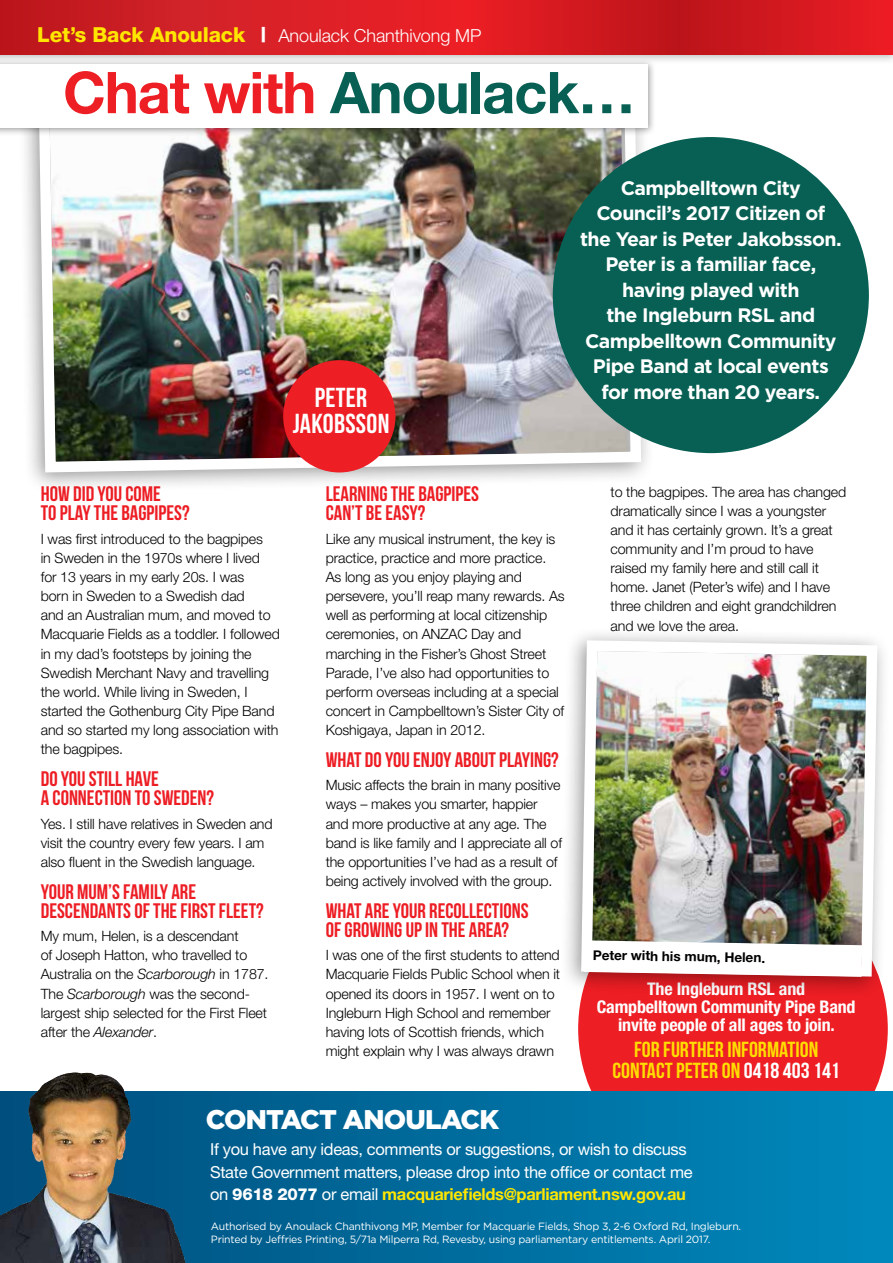
<style>
.page{position:relative;width:893px;height:1263px;background:#fff}
.page>*{position:absolute;margin:0;border:0;box-sizing:border-box;transform-origin:0 0}
.t1{font:700 57.6px "Helvetica Neue";letter-spacing:-.02em;color:#076053}
.t2{font:27.45px/25.7px "Bebas Neue";letter-spacing:.01em;color:#fff;text-align:center}
.t3{font:900 27px "Gotham";letter-spacing:-.03em;color:#fff}
.t4{font:21.9px/21px "Bebas Neue";color:#fd0;text-align:center}
.t5{font:21px/19.2px "Bebas Neue";color:#ed1d24}
.t6{font:700 19.5px/25.5px "Gotham";letter-spacing:-.03em;color:#fff;text-align:center}
.t7{font:300 18px "Helvetica Neue";letter-spacing:-.005em;color:#fff}
.t8{font:700 condensed 17.4px/18px "Helvetica Neue";letter-spacing:-.01em;color:#fff;text-align:center}
.t9{font:16.5px/22.5px "Helvetica Neue";letter-spacing:-.02em;color:#fff}
.t10{font:300 14.25px/19px "Helvetica Neue";letter-spacing:-.01em;color:#000}
.t11{font:700 13.5px "Helvetica Neue";color:#000}
.t12{font:10.5px/12.6px "Gotham";letter-spacing:-.02em;color:#fff}
.s1{font-weight:800;font-size:20.7px;color:#ffe600}
.s2{font-weight:800;font-size:20.7px}
.s3{color:#ed1e24}
.s4{font-style:italic}
.s5{color:#fff}
.s6{font-weight:800}
.s7{font-weight:700;color:#ffe600}
</style>
<div class="page">
<div style="left:578px;top:874px;width:310px;height:310px;background:#ed1e24;border-radius:50%"></div>
<svg style="left:0;top:1091px;width:893px;height:172px;background:#0f6d97"></svg>
<div style="left:0;top:0;width:893px;height:65px;background:#000;opacity:.3"></div>
<svg style="left:0;top:0;width:893px;height:54px;background:#d31b22"></svg>
<img style="left:28px;top:1073px;width:42px;height:93px">
<div style="left:17px;top:72px;width:638px;height:422px;background:#000;opacity:.4"></div>
<img style="left:33px;top:136px;width:613px;height:342px">
<div style="left:283px;top:360px;width:112px;height:112px;background:#ed1e24;border-radius:50%"></div>
<div style="left:553px;top:137px;width:316px;height:316px;background:#076053;border-radius:50%"></div>
<div style="left:0;top:58px;width:656px;height:78px;background:#000;opacity:.4"></div>
<div style="left:0;top:64px;width:648px;height:64px;background:#fff"></div>
<div style="left:559px;top:627px;width:332px;height:371px;background:#000;opacity:.4"></div>
<img style="left:576px;top:635px;width:307px;height:347px">
<svg style="left:584px;top:940px;width:278px;height:37px;background:#ede3e3"></svg>
<p class="t7" style="left:37px;top:25px;width:446px"><span class="s1">Let’s Back Anoulack</span> <span class="s2">|</span> Anoulack Chanthivong MP</p>
<h1 class="t1" style="left:63px;top:57px;width:574px"><span class="s3">Chat with</span> Anoulack…</h1>
<h2 class="t2" style="left:293px;top:384px;width:98px">PETER<br>JAKOBSSON</h2>
<h3 class="t6" style="left:580px;top:175px;width:263px">Campbelltown City<br>Council’s 2017 Citizen of the Year is Peter Jakobsson.<br>Peter is a familiar face, having played with<br>the Ingleburn RSL and<br>Campbelltown Community<br>Pipe Band at local events for more than 20 years.</h3>
<h3 class="t5" style="left:41px;top:484px;width:150px">HOW DID YOU COME<br>TO PLAY THE BAGPIPES?</h3>
<p class="t10" style="left:41px;top:529px;width:241px">I was first introduced to the bagpipes<br>in Sweden in the 1970s where I lived<br>for 13 years in my early 20s. I was<br>born in Sweden to a Swedish dad<br>and an Australian mum, and moved to Macquarie Fields as a toddler. I followed in my dad’s footsteps by joining the Swedish Merchant Navy and travelling the world. While living in Sweden, I started the Gothenburg City Pipe Band and so started my long association with the bagpipes.</p>
<h3 class="t5" style="left:41px;top:769px;width:175px">DO YOU STILL HAVE<br>A CONNECTION TO SWEDEN?</h3>
<p class="t10" style="left:41px;top:814px;width:233px">Yes. I still have relatives in Sweden and visit the country every few years. I am also fluent in the Swedish language.</p>
<h3 class="t5" style="left:41px;top:881px;width:224px">YOUR MUM’S FAMILY ARE<br>DESCENDANTS OF THE FIRST FLEET?</h3>
<p class="t10" style="left:41px;top:926px;width:229px">My mum, Helen, is a descendant<br>of Joseph Hatton, who travelled to<br>Australia on the <span class="s4">Scarborough</span> in 1787.<br>The <span class="s4">Scarborough</span> was the second&shy;largest ship selected for the First Fleet after the <span class="s4">Alexander</span>.</p>
<h3 class="t5" style="left:326px;top:484px;width:155px">LEARNING THE BAGPIPES<br>CAN’T BE EASY?</h3>
<p class="t10" style="left:326px;top:529px;width:241px">Like any musical instrument, the key is practice, practice and more practice.<br>As long as you enjoy playing and persevere, you’ll reap many rewards. As well as performing at local citizenship ceremonies, on ANZAC Day and marching in the Fisher’s Ghost Street Parade, I’ve also had opportunities to perform overseas including at a special concert in Campbelltown’s Sister City of Koshigaya, Japan in 2012.</p>
<h3 class="t5" style="left:326px;top:750px;width:235px">WHAT DO YOU ENJOY ABOUT PLAYING?</h3>
<p class="t10" style="left:326px;top:775px;width:238px">Music affects the brain in many positive ways – makes you smarter, happier and more productive at any age. The band is like family and I appreciate all of the opportunities I’ve had as a result of being actively involved with the group.</p>
<h3 class="t5" style="left:326px;top:901px;width:204px">WHAT ARE YOUR RECOLLECTIONS<br>OF GROWING UP IN THE AREA?</h3>
<p class="t10" style="left:326px;top:945px;width:236px">I was one of the first students to attend Macquarie Fields Public School when it opened its doors in 1957. I went on to Ingleburn High School and remember having lots of Scottish friends, which might explain why I was always drawn</p>
<p class="t10" style="left:611px;top:482px;width:237px">to the bagpipes. The area has changed dramatically since I was a youngster and it has certainly grown. It’s a great community and I’m proud to have raised my family here and still call it home. Janet (Peter’s wife) and I have three children and eight grandchildren and we love the area.</p>
<p class="t11" style="left:593px;top:946px;width:174px;rotate:1deg">Peter with his mum, Helen.</p>
<p class="t8" style="left:597px;top:980px;width:260px">The Ingleburn RSL and<br>Campbelltown Community Pipe Band invite people of all ages to join.</p>
<h3 class="t4" style="left:612px;top:1038px;width:229px">FOR FURTHER INFORMATION<br>CONTACT PETER ON <span class="s5">0418 403 141</span></h3>
<h3 class="t3" style="left:206px;top:1100px;width:295px">CONTACT ANOULACK</h3>
<p class="t9" style="left:210px;top:1138px;width:484px">If you have any ideas, comments or suggestions, or wish to discuss<br>State Government matters, please drop into the office or contact me on <span class="s6">9618 2077</span> or email <span class="s7">macquariefields@parliament.nsw.gov.au</span></p>
<p class="t12" style="left:211px;top:1220px;width:532px">Authorised by Anoulack Chanthivong MP, Member for Macquarie Fields, Shop 3, 2-6 Oxford Rd, Ingleburn.<br>Printed by Jeffries Printing, 5/71a Milperra Rd, Revesby, using parliamentary entitlements. April 2017.</p>
</div>
